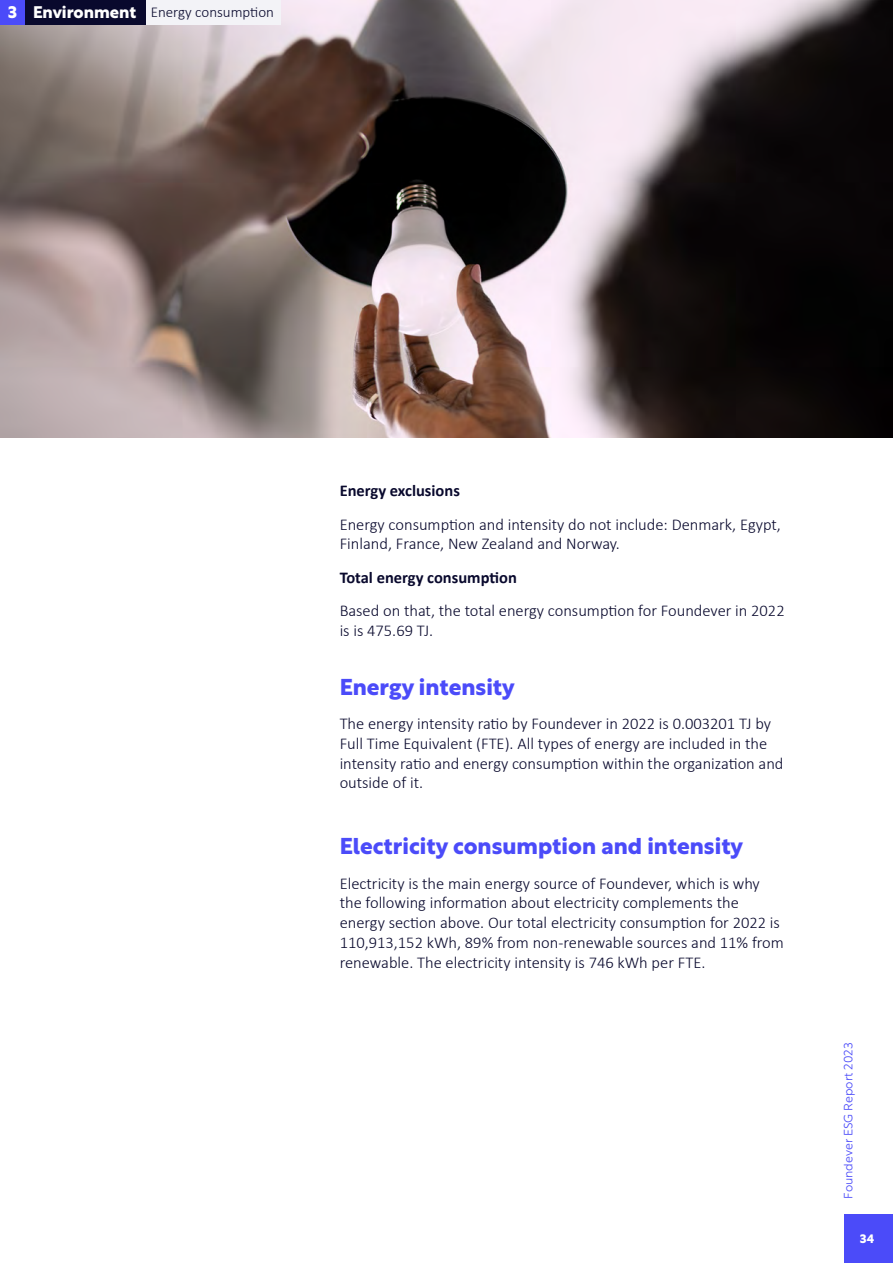
<style>
.page{position:relative;width:893px;height:1263px;background:#fff}
.page>*{position:absolute;margin:0;border:0;box-sizing:border-box;transform-origin:0 0}
.t1{font:22.5px "Foundever Sans Bold";color:#4b4bf9}
.t2{font:300 16.5px/19.8px "Calibri";color:#09092d}
.t3{font:700 16.5px "Calibri";color:#09092d}
.t4{font:16.5px "Foundever Sans Bold";color:#fff}
.t5{font:300 15px "Calibri";color:#09092d}
.t6{font:12px "Foundever Sans Light";color:#4b4bf9}
.t7{font:12px "Foundever Sans Bold";color:#fff}
</style>
<div class="page">
<img style="left:0;top:0;width:893px;height:438px">
<div style="left:146px;top:0;width:135px;height:24px;background:#f3f3f7"></div>
<div style="left:24px;top:0;width:122px;height:24px;background:#09092d"></div>
<div style="left:0;top:0;width:24px;height:24px;background:#4b4bf9"></div>
<div style="left:844px;top:1214px;width:49px;height:49px;background:#4b4bf9"></div>
<p class="t4" style="left:8px;top:-3px;width:130px">3 Environment</p>
<p class="t5" style="left:151px;top:3px;width:125px">Energy consumption</p>
<p class="t3" style="left:340px;top:479px;width:122px">Energy exclusions</p>
<p class="t2" style="left:340px;top:514px;width:443px">Energy consumption and intensity do not include: Denmark, Egypt,<br>Finland, France, New Zealand and Norway.</p>
<p class="t3" style="left:340px;top:566px;width:179px">Total energy consumption</p>
<p class="t2" style="left:340px;top:600px;width:447px">Based on that, the total energy consumption for Foundever in 2022 is is 475.69 TJ.</p>
<h1 class="t1" style="left:340px;top:668px;width:177px">Energy intensity</h1>
<p class="t2" style="left:340px;top:713px;width:445px">The energy intensity ratio by Foundever in 2022 is 0.003201 TJ by Full Time Equivalent (FTE). All types of energy are included in the intensity ratio and energy consumption within the organization and outside of it.</p>
<h1 class="t1" style="left:340px;top:827px;width:405px">Electricity consumption and intensity</h1>
<p class="t2" style="left:340px;top:873px;width:446px">Electricity is the main energy source of Foundever, which is why the following information about electricity complements the energy section above. Our total electricity consumption for 2022 is 110,913,152 kWh, 89% from non-renewable sources and 11% from renewable. The electricity intensity is 746 kWh per FTE.</p>
<p class="t6" style="left:838px;top:1198px;width:158px;rotate:-90deg">Foundever ESG Report 2023</p>
<p class="t7" style="left:860px;top:1228px;width:16px">34</p>
</div>
